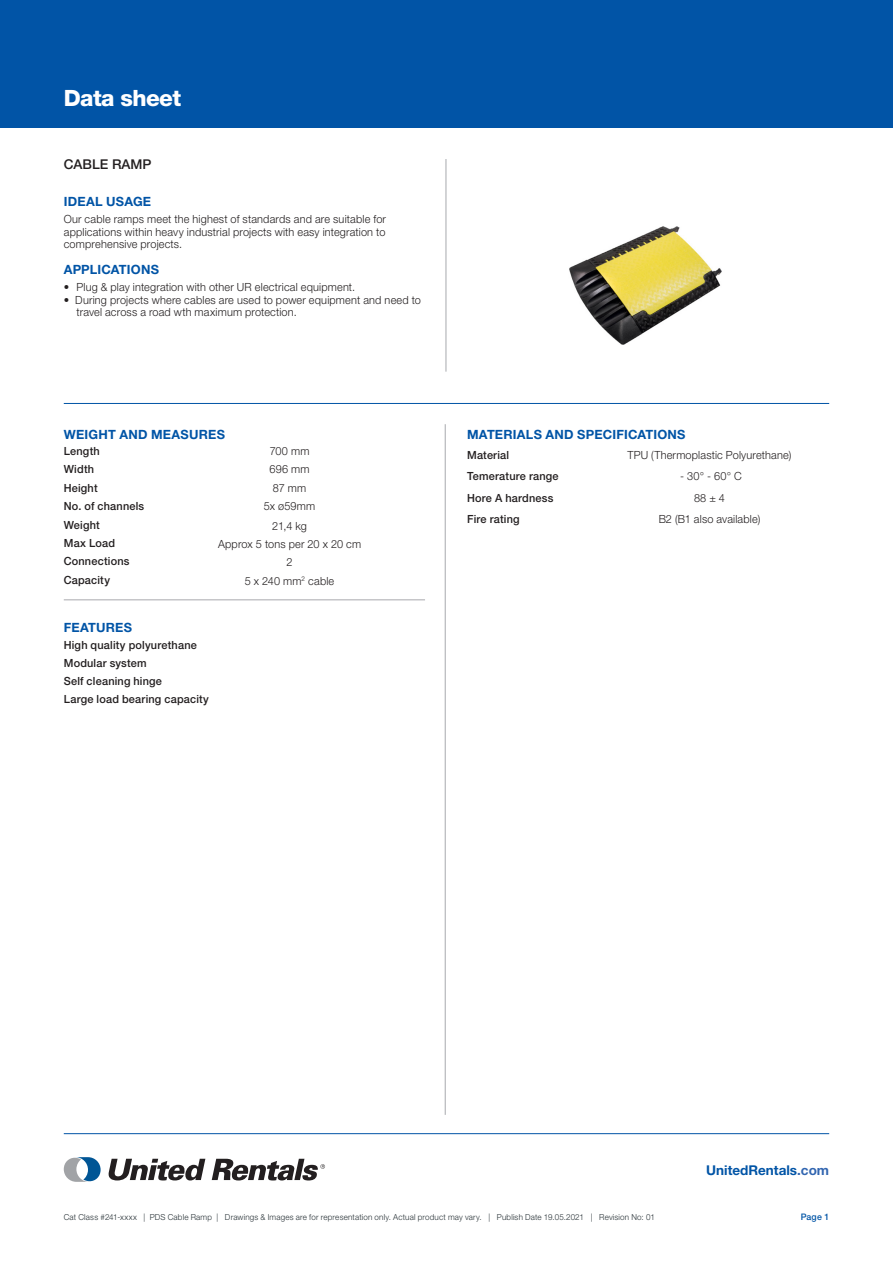
<style>
.page{position:relative;width:893px;height:1263px;background:#fff}
.page>*{position:absolute;margin:0;border:0;box-sizing:border-box;transform-origin:0 0}
.t1{font:800 22.5px "Helvetica Neue LT Std";letter-spacing:-.025em;color:#fff}
.t2{font:700 13.5px "Helvetica Neue LT Std";color:#0154a6}
.t3{font:500 13.5px "Helvetica Neue LT Std";color:#231f20}
.t4{font:700 12.75px "Helvetica Neue LT Std";letter-spacing:.015em;color:#0154a6}
.t5{font:300 11.25px/12.8px "Helvetica Neue LT Std";letter-spacing:.015em;color:#231f20;text-align:justify}
.t6{font:500 11.25px/18.1px "Helvetica Neue LT Std";letter-spacing:.02em;color:#231f20}
.t7{font:500 9px "Helvetica Neue LT Std";color:#0154a6}
.t8{font:300 8.25px "Helvetica Neue LT Std";letter-spacing:.025em;color:#263035}
.s1{color:#3165b0}
</style>
<div class="page">
<hr style="left:64px;top:1133px;width:765px;height:1px;background:#0154a6">
<div style="left:0;top:0;width:893px;height:128px;background:#0154a6"></div>
<svg style="left:108px;top:1159px;width:97px;height:21px"></svg>
<svg style="left:64px;top:1157px;width:37px;height:25px"></svg>
<svg style="left:212px;top:1159px;width:113px;height:21px"></svg>
<hr style="left:64px;top:403px;width:765px;height:1px;background:#0154a6">
<hr style="left:445px;top:424px;width:1px;height:691px;background:#a8a9ad">
<hr style="left:446px;top:159px;width:1px;height:213px;background:#a8a9ad">
<hr style="left:64px;top:599px;width:361px;height:1px;background:#a8a9ad">
<img style="left:569px;top:226px;width:153px;height:119px">
<h1 class="t1" style="left:64px;top:85px;width:119px">Data sheet</h1>
<p class="t3" style="left:64px;top:156px;width:89px">CABLE RAMP</p>
<p class="t4" style="left:64px;top:193px;width:89px">IDEAL USAGE</p>
<p class="t5" style="left:64px;top:212px;width:324px">Our cable ramps meet the highest of standards and are suitable for applications within heavy industrial projects with easy integration to comprehensive projects.</p>
<p class="t4" style="left:64px;top:261px;width:97px">APPLICATIONS</p>
<p class="t5" style="left:64px;top:280px;width:293px">• Plug &amp; play integration with other UR electrical equipment.</p>
<p class="t5" style="left:77px;top:293px;width:346px;text-indent:-13px">• During projects where cables are used to power equipment and need to travel across a road wth maximum protection.</p>
<p class="t4" style="left:64px;top:426px;width:163px">WEIGHT AND MEASURES</p>
<p class="t6" style="left:64px;top:442px;width:38px">Length</p>
<p class="t5" style="left:270px;top:444px;width:41px">700 mm</p>
<p class="t6" style="left:64px;top:460px;width:32px">Width</p>
<p class="t5" style="left:270px;top:463px;width:42px">696 mm</p>
<p class="t6" style="left:64px;top:479px;width:35px">Height</p>
<p class="t5" style="left:273px;top:481px;width:35px">87 mm</p>
<p class="t6" style="left:64px;top:497px;width:82px">No. of channels</p>
<p class="t5" style="left:264px;top:500px;width:53px">5x ø59mm</p>
<p class="t6" style="left:64px;top:515px;width:38px">Weight</p>
<p class="t5" style="left:272px;top:519px;width:36px">21,4 kg</p>
<p class="t6" style="left:64px;top:534px;width:53px">Max Load</p>
<p class="t5" style="left:218px;top:537px;width:145px">Approx 5 tons per 20 x 20 cm</p>
<p class="t6" style="left:64px;top:552px;width:67px">Connections</p>
<p class="t5" style="left:287px;top:556px;width:8px">2</p>
<p class="t6" style="left:64px;top:570px;width:48px">Capacity</p>
<p class="t5" style="left:245px;top:574px;width:91px">5 x 240 mm<sup>2</sup> cable</p>
<p class="t4" style="left:64px;top:620px;width:70px">FEATURES</p>
<p class="t6" style="left:64px;top:635px;width:147px">High quality polyurethane<br>Modular system<br>Self cleaning hinge<br>Large load bearing capacity</p>
<p class="t4" style="left:467px;top:426px;width:220px">MATERIALS AND SPECIFICATIONS</p>
<p class="t6" style="left:467px;top:446px;width:44px">Material</p>
<p class="t5" style="left:627px;top:448px;width:165px">TPU (Thermoplastic Polyurethane)</p>
<p class="t6" style="left:467px;top:467px;width:93px">Temerature range</p>
<p class="t5" style="left:680px;top:470px;width:63px">- 30° - 60° C</p>
<p class="t6" style="left:467px;top:489px;width:88px">Hore A hardness</p>
<p class="t5" style="left:694px;top:491px;width:33px">88 ± 4</p>
<p class="t6" style="left:467px;top:510px;width:54px">Fire rating</p>
<p class="t5" style="left:659px;top:513px;width:103px">B2 (B1 also available)</p>
<p class="t2" style="left:706px;top:1161px;width:124px">UnitedRentals<span class="s1">.com</span></p>
<p class="t8" style="left:64px;top:1212px;width:593px">Cat Class #241-xxxx | PDS Cable Ramp | Drawings &amp; Images are for representation only. Actual product may vary. | Publish Date 19.05.2021 | Revision No: 01</p>
<p class="t7" style="left:801px;top:1212px;width:30px">Page 1</p>
</div>
